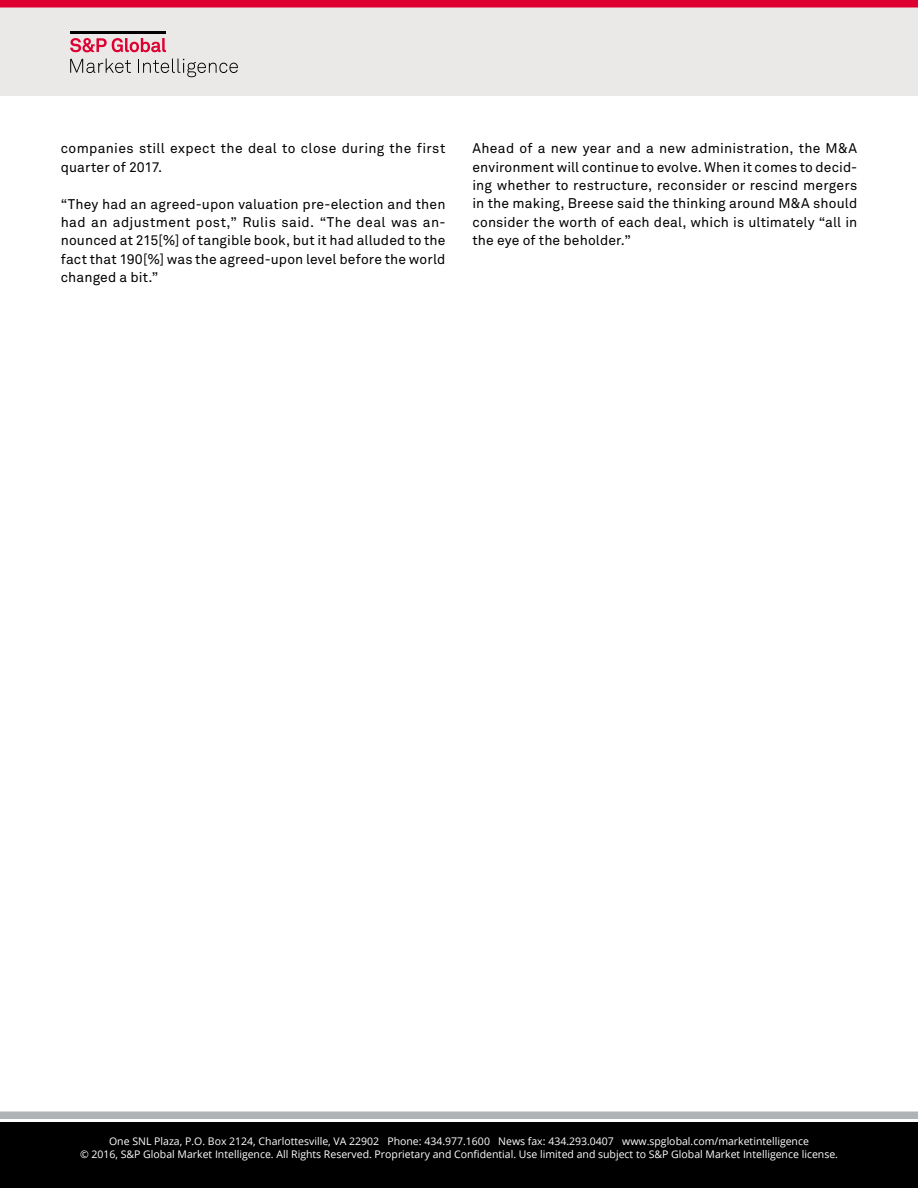
<style>
.page{position:relative;width:918px;height:1188px;background:#fff}
.page>*{position:absolute;margin:0;border:0;box-sizing:border-box;transform-origin:0 0}
.t1{font:33px "Myriad Pro";letter-spacing:.095em;color:#fff;scale:2 1}
.t2{font:13.8px/18.3px "Akkurat Pro";letter-spacing:.01em;color:#000;text-align:justify}
.t3{font:10.5px/12.6px "Open Sans";color:#fff;text-align:center}
</style>
<div class="page">
<div style="left:0;top:0;width:918px;height:95px;background:#ebe9e8"></div>
<div style="left:0;top:0;width:918px;height:8px;background:#dd0031"></div>
<div style="left:0;top:1112px;width:918px;height:7px;background:#afb3b6"></div>
<div style="left:0;top:1122px;width:918px;height:66px;background:#000"></div>
<svg style="left:70px;top:31px;width:96px;height:21px"></svg>
<svg style="left:70px;top:59px;width:61px;height:14px"></svg>
<svg style="left:138px;top:59px;width:100px;height:18px"></svg>
<p class="t2" style="left:61px;top:139px;width:386px">companies still expect the deal to close during the first quarter of 2017.</p>
<p class="t2" style="left:61px;top:195px;width:386px">“They had an agreed-upon valuation pre-election and then had an adjustment post,” Rulis said. “The deal was an&shy;nounced at 215[%] of tangible book, but it had alluded to the fact that 190[%] was the agreed-upon level before the world changed a bit.”</p>
<p class="t2" style="left:473px;top:139px;width:386px">Ahead of a new year and a new administration, the M&amp;A environment will continue to evolve. When it comes to decid&shy;ing whether to restructure, reconsider or rescind mergers in the making, Breese said the thinking around M&amp;A should consider the worth of each deal, which is ultimately “all in the eye of the beholder.”</p>
<h1 class="t1" style="left:63px;top:1127px;width:328px">http://www.snl.com</h1>
<p class="t3" style="left:80px;top:1135px;width:760px">One SNL Plaza, P.O. Box 2124, Charlottesville, VA 22902 Phone: 434.977.1600 News fax: 434.293.0407 www.spglobal.com/marketintelligence<br>© 2016, S&amp;P Global Market Intelligence. All Rights Reserved. Proprietary and Confidential. Use limited and subject to S&amp;P Global Market Intelligence license.</p>
</div>
